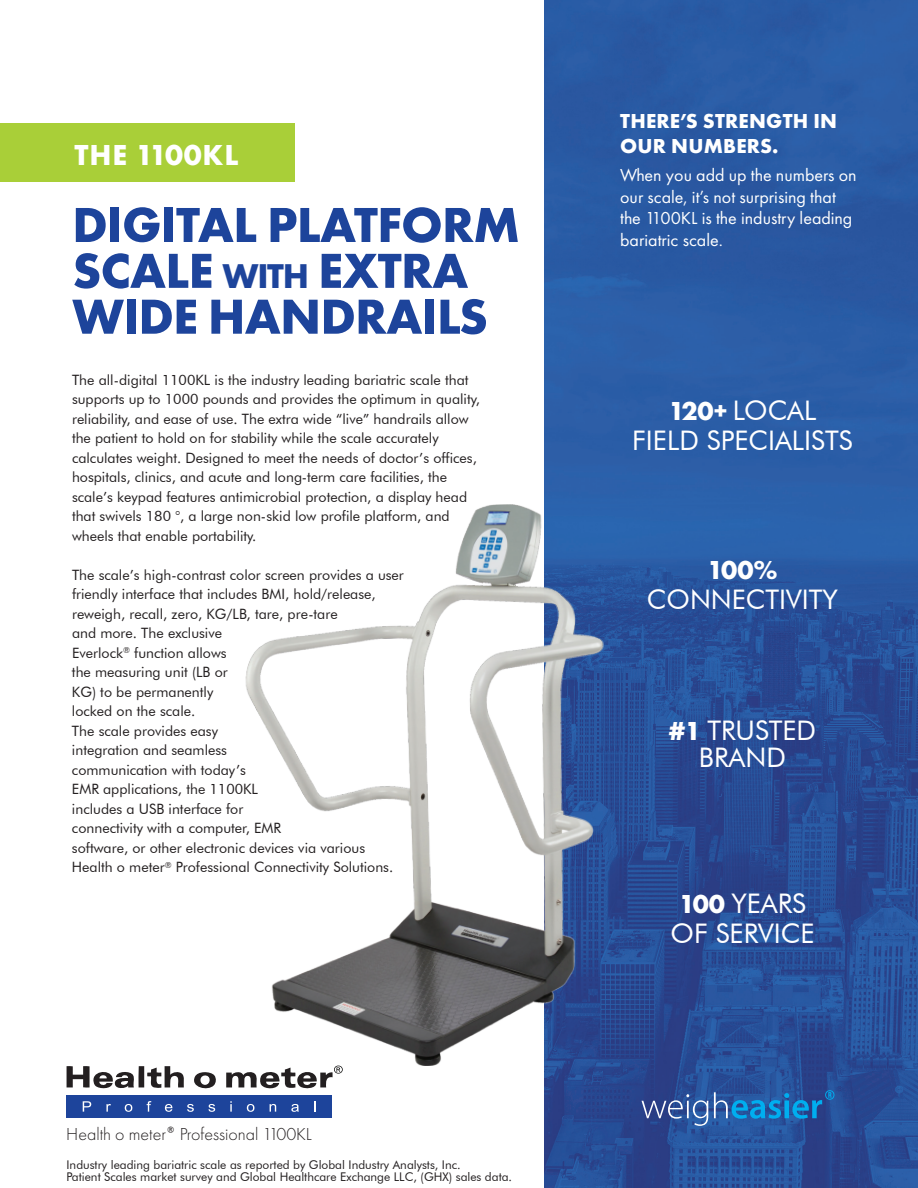
<style>
.page{position:relative;width:918px;height:1188px;background:#fff}
.page>*{position:absolute;margin:0;border:0;box-sizing:border-box;transform-origin:0 0}
.t1{font:700 51px/45.9px "Futura PT";letter-spacing:-.015em;color:#1d449b}
.t2{font:700 30px "Futura PT";letter-spacing:.025em;color:#fff}
.t3{font:27px/30px "Futura BT";color:#fff;text-align:center}
.t4{font:700 27px "Futura PT";color:#fff}
.t5{font:700 21px/25.2px "Futura PT";letter-spacing:.01em;color:#fff}
.t6{font:18px/21.6px "Futura PT";color:#fff}
.t7{font:300 18px "Futura PT";color:#231f20}
.t8{font:14.25px/19.5px "Futura BT";color:#231f20}
.t9{font:12px/12px "Futura BT";color:#231f20}
.s1{font-size:35.7px}
.s2{font-family:"Futura PT";font-weight:700}
</style>
<div class="page">
<img style="left:544px;top:0;width:374px;height:1188px">
<div style="left:0;top:124px;width:294px;height:58px;background:#a9cf38"></div>
<svg style="left:67px;top:1066px;width:149px;height:23px"></svg>
<svg style="left:226px;top:1070px;width:117px;height:19px"></svg>
<div style="left:67px;top:1095px;width:265px;height:23px;background:#1d449b"></div>
<svg style="left:83px;top:1101px;width:8px;height:11px"></svg>
<svg style="left:106px;top:1104px;width:5px;height:8px"></svg>
<svg style="left:125px;top:1104px;width:7px;height:8px"></svg>
<svg style="left:147px;top:1101px;width:4px;height:11px"></svg>
<svg style="left:165px;top:1104px;width:7px;height:8px"></svg>
<svg style="left:187px;top:1104px;width:7px;height:8px"></svg>
<svg style="left:208px;top:1104px;width:7px;height:8px"></svg>
<svg style="left:230px;top:1101px;width:2px;height:11px"></svg>
<svg style="left:247px;top:1104px;width:7px;height:8px"></svg>
<svg style="left:270px;top:1104px;width:6px;height:8px"></svg>
<svg style="left:291px;top:1104px;width:8px;height:8px"></svg>
<svg style="left:642px;top:1094px;width:66px;height:32px;background:#4a66a3"></svg>
<svg style="left:714px;top:1090px;width:120px;height:29px;background:#236bb0"></svg>
<img style="left:245px;top:502px;width:385px;height:568px">
<h2 class="t2" style="left:74px;top:136px;width:166px">THE 1100KL</h2>
<h1 class="t1" style="left:72px;top:201px;width:449px">DIGITAL PLATFORM<br>SCALE <span class="s1">with</span> EXTRA<br>WIDE HANDRAILS</h1>
<p class="t8" style="left:72px;top:370px;width:409px">The all-digital 1100KL is the industry leading bariatric scale that supports up to 1000 pounds and provides the optimum in quality, reliability, and ease of use. The extra wide “live” handrails allow the patient to hold on for stability while the scale accurately calculates weight. Designed to meet the needs of doctor’s offices, hospitals, clinics, and acute and long-term care facilities, the scale’s keypad features antimicrobial protection, a display head that swivels 180 °, a large non-skid low profile platform, and wheels that enable portability.</p>
<p class="t8" style="left:72px;top:565px;width:333px">The scale’s high-contrast color screen provides a user friendly interface that includes BMI, hold/release, reweigh, recall, zero, KG/LB, tare, pre-tare<br>and more. The exclusive<br>Everlock<sup>®</sup> function allows<br>the measuring unit (LB or<br>KG) to be permanently<br>locked on the scale.<br>The scale provides easy<br>integration and seamless<br>communication with today’s<br>EMR applications, the 1100KL<br>includes a USB interface for<br>connectivity with a computer, EMR<br>software, or other electronic devices via various Health o meter<sup>®</sup> Professional Connectivity Solutions.</p>
<p class="t7" style="left:66px;top:1123px;width:247px">Health o meter<sup>®</sup> Professional 1100KL</p>
<p class="t9" style="left:67px;top:1158px;width:447px">Industry leading bariatric scale as reported by Global Industry Analysts, Inc.<br>Patient Scales market survey and Global Healthcare Exchange LLC, (GHX) sales data.</p>
<h3 class="t5" style="left:620px;top:108px;width:218px">THERE’S STRENGTH IN<br>OUR NUMBERS.</h3>
<p class="t6" style="left:620px;top:164px;width:238px">When you add up the numbers on our scale, it’s not surprising that the 1100KL is the industry leading bariatric scale.</p>
<h3 class="t3" style="left:632px;top:395px;width:222px"><span class="s2">120+</span> LOCAL<br>FIELD SPECIALISTS</h3>
<h3 class="t4" style="left:707px;top:553px;width:72px">100%</h3>
<h3 class="t3" style="left:647px;top:584px;width:193px">CONNECTIVITY</h3>
<h3 class="t3" style="left:669px;top:716px;width:149px;line-height:27px"><span class="s2">#1</span> TRUSTED<br>BRAND</h3>
<h3 class="t3" style="left:671px;top:888px;width:145px"><span class="s2">100</span> YEARS<br>OF SERVICE</h3>
</div>
